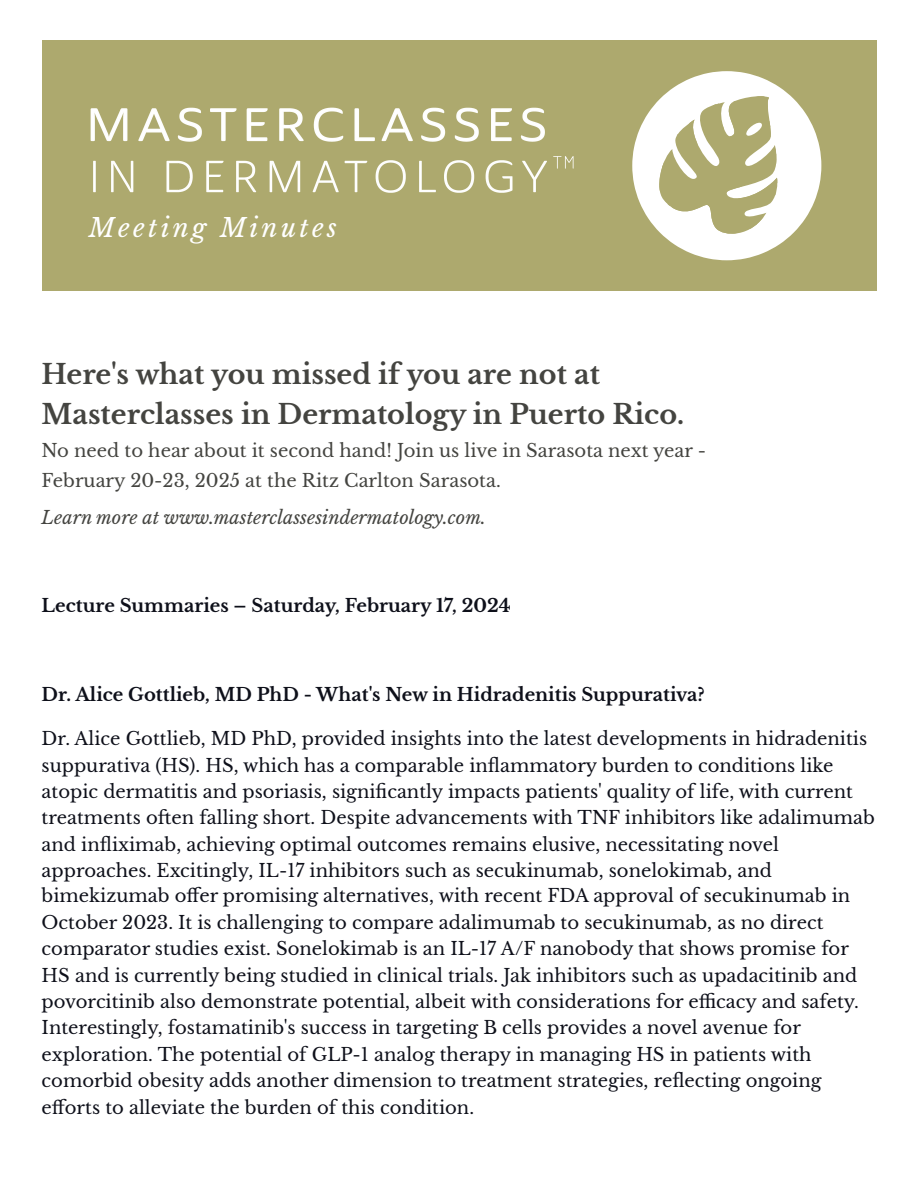
<style>
.page{position:relative;width:918px;height:1186px;background:#fff}
.page>*{position:absolute;margin:0;border:0;box-sizing:border-box;transform-origin:0 0}
.t1{font:700 27px "Libre Baskerville";color:#444440}
.t2{font:italic 25.65px "Libre Baskerville";letter-spacing:.13em;color:#fff}
.t3{font:18px/26.4px "Libre Baskerville";color:#0e101a}
.t4{font:18px "Libre Baskerville";color:#444440}
.t5{font:700 18px "Libre Baskerville";color:#0e101a}
.t6{font:italic 18px "Libre Baskerville";color:#444440}
</style>
<div class="page">
<div style="left:42px;top:40px;width:834px;height:251px;background:#ada96e"></div>
<img style="left:90px;top:107px;width:484px;height:86px">
<svg style="left:632px;top:71px;width:189px;height:189px"></svg>
<p class="t2" style="left:89px;top:212px;width:250px">Meeting Minutes</p>
<h1 class="t1" style="left:42px;top:357px;width:560px">Here's what you missed if you are not at</h1>
<h1 class="t1" style="left:42px;top:398px;width:644px">Masterclasses in Dermatology in Puerto Rico.</h1>
<p class="t4" style="left:42px;top:439px;width:666px">No need to hear about it second hand! Join us live in Sarasota next year -</p>
<p class="t4" style="left:42px;top:470px;width:461px">February 20-23, 2025 at the Ritz Carlton Sarasota.</p>
<p class="t6" style="left:42px;top:507px;width:446px">Learn more at www.masterclassesindermatology.com.</p>
<h2 class="t5" style="left:42px;top:595px;width:471px">Lecture Summaries – Saturday, February 17, 2024</h2>
<h2 class="t5" style="left:42px;top:683px;width:665px">Dr. Alice Gottlieb, MD PhD - What's New in Hidradenitis Suppurativa?</h2>
<p class="t3" style="left:42px;top:725px;width:835px">Dr. Alice Gottlieb, MD PhD, provided insights into the latest developments in hidradenitis suppurativa (HS). HS, which has a comparable inflammatory burden to conditions like atopic dermatitis and psoriasis, significantly impacts patients' quality of life, with current treatments often falling short. Despite advancements with TNF inhibitors like adalimumab and infliximab, achieving optimal outcomes remains elusive, necessitating novel approaches. Excitingly, IL-17 inhibitors such as secukinumab, sonelokimab, and bimekizumab offer promising alternatives, with recent FDA approval of secukinumab in October 2023. It is challenging to compare adalimumab to secukinumab, as no direct comparator studies exist. Sonelokimab is an IL-17 A/F nanobody that shows promise for HS and is currently being studied in clinical trials. Jak inhibitors such as upadacitinib and povorcitinib also demonstrate potential, albeit with considerations for efficacy and safety.<br>Interestingly, fostamatinib's success in targeting B cells provides a novel avenue for exploration. The potential of GLP-1 analog therapy in managing HS in patients with comorbid obesity adds another dimension to treatment strategies, reflecting ongoing efforts to alleviate the burden of this condition.</p>
</div>
